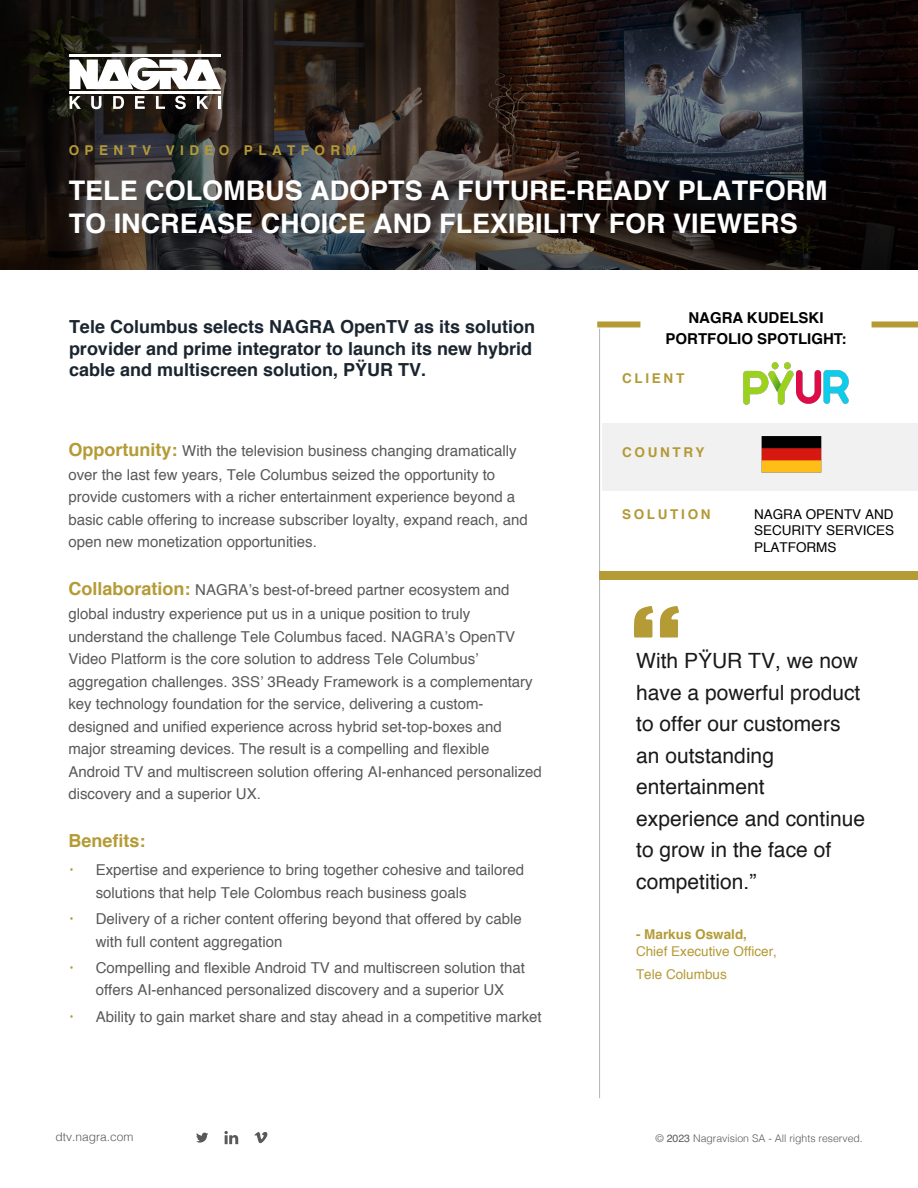
<style>
.page{position:relative;width:918px;height:1188px;background:#fff}
.page>*{position:absolute;margin:0;border:0;box-sizing:border-box;transform-origin:0 0}
.t1{font:700 27px/32.4px "Helvetica";color:#fff}
.t2{font:21px/31.5px "Helvetica";color:#1a1a1b}
.t3{font:700 18px/21.6px "Helvetica";color:#1b2530}
.t4{font:700 18px "Helvetica";color:#b49b36}
.t5{font:15px/22.6px "Helvetica";color:#58595b}
.t6{font:700 15px/21px "Helvetica";color:#000;text-align:center}
.t7{font:13.5px/16.2px "Helvetica";color:#000;text-align:justify}
.t8{font:13.5px/23.7px "Helvetica";color:#b49b36}
.t9{font:700 13.5px "Helvetica";letter-spacing:.2em;color:#b39a36}
.t10{font:700 13.5px "Helvetica";letter-spacing:.4em;color:#b39a36}
.t11{font:700 13.5px "Helvetica";color:#b49b36}
.t12{font:300 12px "Helvetica";color:#58595b}
.t13{font:300 10.5px "Helvetica";color:#58595b}
.s1{font-weight:700;font-size:18px;color:#b49b36}
.s2{font-family:"Open Sans";font-weight:300;color:#b49b36}
.s3{font-weight:400}
</style>
<div class="page">
<svg style="left:0;top:0;width:918px;height:270px;background:#292422"></svg>
<svg style="left:393px;top:180px;width:325px;height:20px;background:#1f1918"></svg>
<svg style="left:70px;top:96px;width:11px;height:13px"></svg>
<svg style="left:91px;top:96px;width:11px;height:13px"></svg>
<svg style="left:113px;top:96px;width:11px;height:13px"></svg>
<svg style="left:135px;top:96px;width:10px;height:13px"></svg>
<svg style="left:156px;top:96px;width:9px;height:13px"></svg>
<svg style="left:175px;top:96px;width:11px;height:13px"></svg>
<svg style="left:197px;top:96px;width:11px;height:13px"></svg>
<svg style="left:218px;top:96px;width:3px;height:13px"></svg>
<svg style="left:70px;top:58px;width:151px;height:32px"></svg>
<hr style="left:70px;top:54px;width:151px;height:3px;background:#fff">
<hr style="left:70px;top:91px;width:151px;height:3px;background:#fff">
<div style="left:602px;top:423px;width:316px;height:67px;background:#f1f1f1"></div>
<hr style="left:599px;top:329px;width:1px;height:769px;background:#b3b3b3">
<svg style="left:634px;top:606px;width:20px;height:32px"></svg>
<svg style="left:660px;top:606px;width:19px;height:32px"></svg>
<div style="left:599px;top:572px;width:319px;height:8px;background:#b49b36"></div>
<div style="left:872px;top:321px;width:46px;height:6px;background:#b49b36"></div>
<div style="left:597px;top:321px;width:43px;height:6px;background:#b49b36"></div>
<svg style="left:196px;top:1133px;width:12px;height:10px"></svg>
<svg style="left:224px;top:1131px;width:14px;height:13px"></svg>
<svg style="left:254px;top:1132px;width:13px;height:11px"></svg>
<img style="left:761px;top:436px;width:61px;height:37px">
<img style="left:743px;top:362px;width:106px;height:43px">
<p class="t10" style="left:69px;top:139px;width:290px">OPENTV VIDEO PLATFORM</p>
<h1 class="t1" style="left:69px;top:175px;width:760px">TELE COLOMBUS ADOPTS A FUTURE-READY PLATFORM<br>TO INCREASE CHOICE AND FLEXIBILITY FOR VIEWERS</h1>
<p class="t3" style="left:69px;top:316px;width:468px">Tele Columbus selects NAGRA OpenTV as its solution provider and prime integrator to launch its new hybrid cable and multiscreen solution, PŸUR TV.</p>
<p class="t5" style="left:68px;top:440px;width:461px"><span class="s1">Opportunity:</span> With the television business changing dramatically over the last few years, Tele Columbus seized the opportunity to provide customers with a richer entertainment experience beyond a basic cable offering to increase subscriber loyalty, expand reach, and open new monetization opportunities.</p>
<p class="t5" style="left:68px;top:579px;width:475px"><span class="s1">Collaboration:</span> NAGRA’s best-of-breed partner ecosystem and global industry experience put us in a unique position to truly understand the challenge Tele Columbus faced. NAGRA’s OpenTV Video Platform is the core solution to address Tele Columbus’ aggregation challenges. 3SS’ 3Ready Framework is a complementary key technology foundation for the service, delivering a custom&shy;designed and unified experience across hybrid set-top-boxes and major streaming devices. The result is a compelling and flexible Android TV and multiscreen solution offering AI-enhanced personalized discovery and a superior UX.</p>
<p class="t4" style="left:68px;top:827px;width:79px">Benefits:</p>
<p class="t5" style="left:96px;top:859px;width:430px;text-indent:-27px"><span class="s2">•</span> Expertise and experience to bring together cohesive and tailored solutions that help Tele Colombus reach business goals</p>
<p class="t5" style="left:96px;top:908px;width:428px;text-indent:-27px"><span class="s2">•</span> Delivery of a richer content offering beyond that offered by cable with full content aggregation</p>
<p class="t5" style="left:69px;top:957px;width:458px;text-align:center"><span class="s2">•</span> Compelling and flexible Android TV and multiscreen solution that offers AI-enhanced personalized discovery and a superior UX</p>
<p class="t5" style="left:69px;top:1005px;width:475px"><span class="s2">•</span> Ability to gain market share and stay ahead in a competitive market</p>
<p class="t6" style="left:666px;top:308px;width:182px">NAGRA KUDELSKI<br>PORTFOLIO SPOTLIGHT:</p>
<p class="t9" style="left:622px;top:367px;width:64px">CLIENT</p>
<p class="t9" style="left:622px;top:441px;width:84px">COUNTRY</p>
<p class="t9" style="left:622px;top:504px;width:90px">SOLUTION</p>
<p class="t7" style="left:754px;top:507px;width:142px">NAGRA OPENTV AND SECURITY SERVICES PLATFORMS</p>
<h2 class="t2" style="left:636px;top:646px;width:230px">With PŸUR TV, we now have a powerful product to offer our customers an outstanding entertainment experience and continue to grow in the face of competition.”</h2>
<p class="t11" style="left:636px;top:924px;width:113px">- Markus Oswald,</p>
<p class="t8" style="left:636px;top:940px;width:143px">Chief Executive Officer,<br>Tele Columbus</p>
<p class="t12" style="left:56px;top:1126px;width:80px">dtv.nagra.com</p>
<p class="t13" style="left:656px;top:1130px;width:209px">© <span class="s3">2023</span> Nagravision SA - All rights reserved.</p>
</div>
